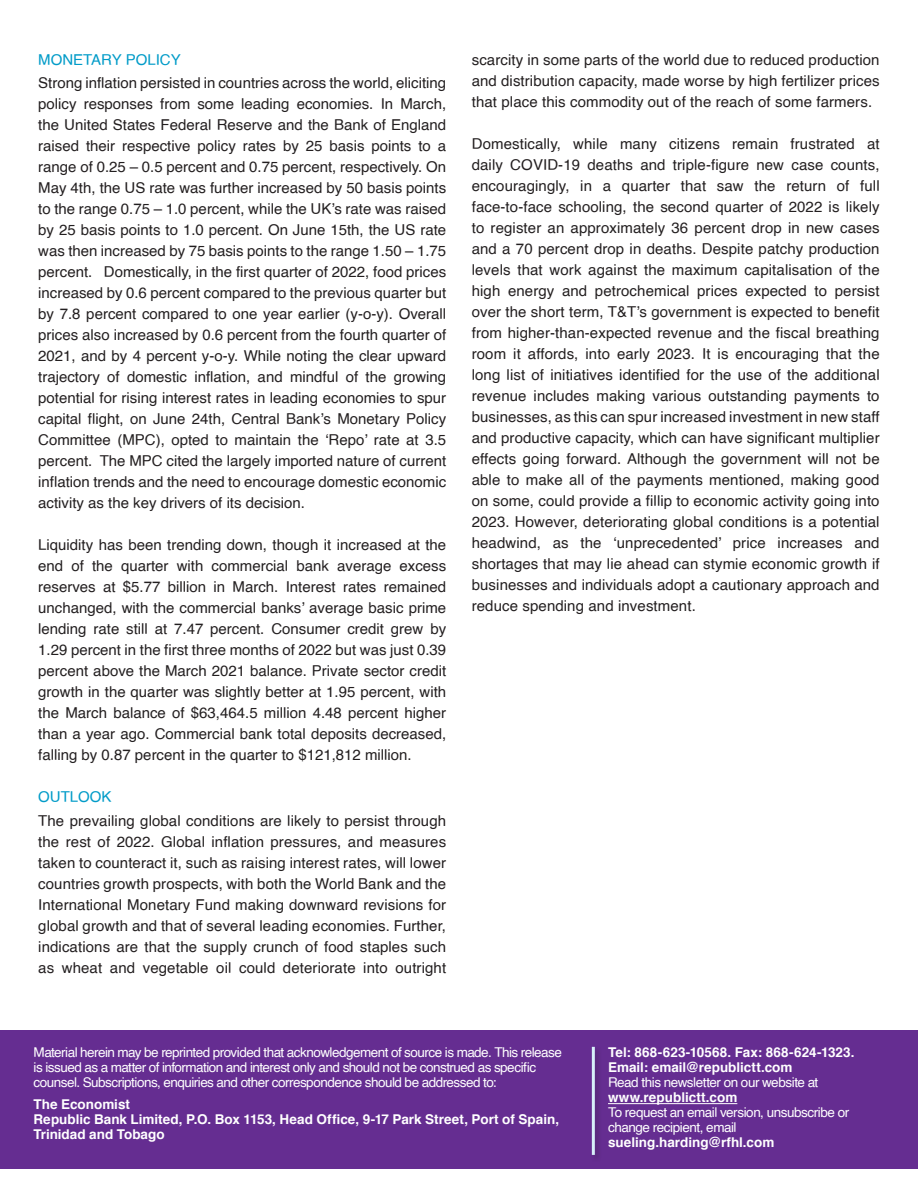
<style>
.page{position:relative;width:918px;height:1188px;background:#fff}
.page>*{position:absolute;margin:0;border:0;box-sizing:border-box;transform-origin:0 0}
.t1{font:15px/21px "Helvetica";letter-spacing:.005em;color:#231f20;text-align:justify}
.t2{font:15px "Helvetica";color:#009bc8}
.t3{font:13.5px/15px "Helvetica";letter-spacing:-.035em;color:#fff}
.t4{font:700 13.5px/15px "Helvetica";color:#fff}
</style>
<div class="page">
<div style="left:0;top:1031px;width:918px;height:138px;background:#652d91"></div>
<div style="left:590px;top:1045px;width:13px;height:117px;background:#231f20;opacity:.3"></div>
<hr style="left:592px;top:1047px;width:3px;height:108px;background:#d7f0f9">
<hr style="left:608px;top:1103px;width:129px;height:1px;background:#fff">
<p class="t2" style="left:38px;top:48px;width:144px">MONETARY POLICY</p>
<p class="t1" style="left:38px;top:73px;width:410px">Strong inflation persisted in countries across the world, eliciting policy responses from some leading economies. In March, the United States Federal Reserve and the Bank of England raised their respective policy rates by 25 basis points to a range of 0.25 – 0.5 percent and 0.75 percent, respectively. On May 4th, the US rate was further increased by 50 basis points to the range 0.75 – 1.0 percent, while the UK’s rate was raised by 25 basis points to 1.0 percent. On June 15th, the US rate was then increased by 75 basis points to the range 1.50 – 1.75 percent. Domestically, in the first quarter of 2022, food prices increased by 0.6 percent compared to the previous quarter but by 7.8 percent compared to one year earlier (y-o-y). Overall prices also increased by 0.6 percent from the fourth quarter of 2021, and by 4 percent y-o-y. While noting the clear upward trajectory of domestic inflation, and mindful of the growing potential for rising interest rates in leading economies to spur capital flight, on June 24th, Central Bank’s Monetary Policy Committee (MPC), opted to maintain the ‘Repo’ rate at 3.5 percent. The MPC cited the largely imported nature of current inflation trends and the need to encourage domestic economic activity as the key drivers of its decision.</p>
<p class="t1" style="left:38px;top:535px;width:410px">Liquidity has been trending down, though it increased at the end of the quarter with commercial bank average excess reserves at $5.77 billion in March. Interest rates remained unchanged, with the commercial banks’ average basic prime lending rate still at 7.47 percent. Consumer credit grew by 1.29 percent in the first three months of 2022 but was just 0.39 percent above the March 2021 balance. Private sector credit growth in the quarter was slightly better at 1.95 percent, with the March balance of $63,464.5 million 4.48 percent higher than a year ago. Commercial bank total deposits decreased, falling by 0.87 percent in the quarter to $121,812 million.</p>
<p class="t2" style="left:38px;top:786px;width:75px">OUTLOOK</p>
<p class="t1" style="left:38px;top:810px;width:409px">The prevailing global conditions are likely to persist through the rest of 2022. Global inflation pressures, and measures taken to counteract it, such as raising interest rates, will lower countries growth prospects, with both the World Bank and the International Monetary Fund making downward revisions for global growth and that of several leading economies. Further, indications are that the supply crunch of food staples such as wheat and vegetable oil could deteriorate into outright</p>
<p class="t1" style="left:472px;top:50px;width:409px">scarcity in some parts of the world due to reduced production and distribution capacity, made worse by high fertilizer prices that place this commodity out of the reach of some farmers.</p>
<p class="t1" style="left:472px;top:134px;width:409px">Domestically, while many citizens remain frustrated at daily COVID-19 deaths and triple-figure new case counts, encouragingly, in a quarter that saw the return of full face‑to‑face schooling, the second quarter of 2022 is likely to register an approximately 36 percent drop in new cases and a 70 percent drop in deaths. Despite patchy production levels that work against the maximum capitalisation of the high energy and petrochemical prices expected to persist over the short term, T&amp;T’s government is expected to benefit from higher‑than-expected revenue and the fiscal breathing room it affords, into early 2023. It is encouraging that the long list of initiatives identified for the use of the additional revenue includes making various outstanding payments to businesses, as this can spur increased investment in new staff and productive capacity, which can have significant multiplier effects going forward. Although the government will not be able to make all of the payments mentioned, making good on some, could provide a fillip to economic activity going into 2023. However, deteriorating global conditions is a potential headwind, as the ‘unprecedented’ price increases and shortages that may lie ahead can stymie economic growth if businesses and individuals adopt a cautionary approach and reduce spending and investment.</p>
<p class="t3" style="left:34px;top:1045px;width:530px">Material herein may be reprinted provided that acknowledgement of source is made. This release is issued as a matter of information and interest only and should not be construed as specific counsel. Subscriptions, enquiries and other correspondence should be addressed to:</p>
<p class="t4" style="left:34px;top:1097px;width:527px">The Economist<br>Republic Bank Limited, P.O. Box 1153, Head Office, 9-17 Park Street, Port of Spain,<br>Trinidad and Tobago</p>
<p class="t4" style="left:608px;top:1045px;width:248px">Tel: 868-623-10568. Fax: 868-624-1323.<br>Email: email@republictt.com</p>
<p class="t3" style="left:608px;top:1075px;width:212px">Read this newsletter on our website at</p>
<p class="t4" style="left:608px;top:1090px;width:131px">www.republictt.com</p>
<p class="t3" style="left:608px;top:1105px;width:243px">To request an email version, unsubscribe or change recipient, email</p>
<p class="t4" style="left:608px;top:1135px;width:168px">sueling.harding@rfhl.com</p>
</div>
